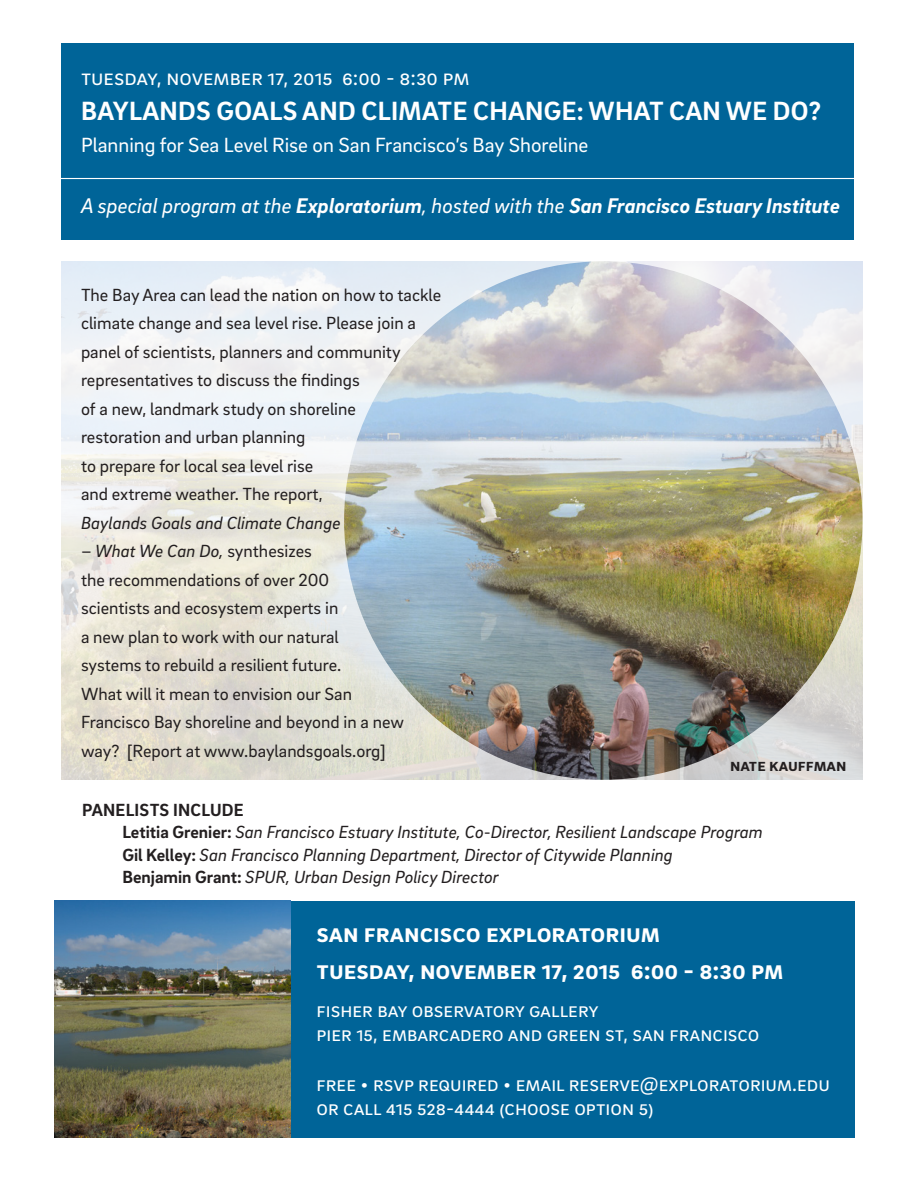
<style>
.page{position:relative;width:918px;height:1188px;background:#fff}
.page>*{position:absolute;margin:0;border:0;box-sizing:border-box;transform-origin:0 0}
.t1{font:700 27px/37.5px "Brix Sans";color:#fff}
.t2{font:22.5px "Brix Sans";color:#fff}
.t3{font:italic 700 21.75px "Brix Sans";color:#fff}
.t4{font:21px/24px "Brix Sans";color:#fff}
.t5{font:18px/28.5px "Brix Sans";color:#231f20}
.t6{font:italic 18px "Brix Sans";color:#231f20}
.t7{font:700 18px "Brix Sans";letter-spacing:.005em;color:#231f20}
.s1{font-weight:400}
.s2{font-style:italic}
.s3{font-weight:700;font-style:normal}
</style>
<div class="page">
<img style="left:62px;top:261px;width:800px;height:519px">
<div style="left:62px;top:43px;width:792px;height:197px;background:#006498"></div>
<div style="left:230px;top:901px;width:624px;height:236px;background:#006498"></div>
<hr style="left:36px;top:178px;width:833px;height:1px;background:#fff">
<img style="left:344px;top:261px;width:518px;height:519px;border-radius:259px">
<img style="left:54px;top:901px;width:237px;height:236px">
<p class="t2" style="left:81px;top:63px;width:390px">tuesday, november 17, 2015 6:00 - 8:30 pm</p>
<p class="t1" style="left:81px;top:91px;width:741px">BAYLANDS GOALS AND CLIMATE CHANGE: WHAT CAN WE DO?</p>
<p class="t4" style="left:81px;top:132px;width:509px">Planning for Sea Level Rise on San Francisco’s Bay Shoreline</p>
<p class="t3" style="left:81px;top:191px;width:760px"><span class="s1">A special program at the</span> Exploratorium<span class="s1">, hosted with the</span> San Francisco Estuary Institute</p>
<p class="t5" style="left:81px;top:279px;width:362px">The Bay Area can lead the nation on how to tackle climate change and sea level rise. Please join a panel of scientists, planners and community representatives to discuss the findings<br>of a new, landmark study on shoreline<br>restoration and urban planning<br>to prepare for local sea level rise<br>and extreme weather. The report,<br><span class="s2">Baylands Goals and Climate Change</span></p>
<p class="t5" style="left:81px;top:536px;width:325px"><span class="s2">– What We Can Do,</span> synthesizes<br>the recommendations of over 200<br>scientists and ecosystem experts in<br>a new plan to work with our natural<br>systems to rebuild a resilient future.<br>What will it mean to envision our San Francisco Bay shoreline and beyond in a new way? [Report at www.baylandsgoals.org]</p>
<p class="t7" style="left:730px;top:753px;width:118px">nate kauffman</p>
<p class="t7" style="left:82px;top:798px;width:163px">PANELISTS INCLUDE</p>
<p class="t6" style="left:122px;top:821px;width:642px"><span class="s3">Letitia Grenier:</span> San Francisco Estuary Institute, Co-Director, Resilient Landscape Program</p>
<p class="t6" style="left:122px;top:843px;width:552px"><span class="s3">Gil Kelley:</span> San Francisco Planning Department, Director of Citywide Planning</p>
<p class="t6" style="left:122px;top:866px;width:378px"><span class="s3">Benjamin Grant:</span> SPUR, Urban Design Policy Director</p>
<p class="t1" style="left:316px;top:913px;width:468px">san francisco exploratorium<br>tuesday, november 17, 2015 6:00 - 8:30 pm</p>
<p class="t4" style="left:316px;top:997px;width:445px">fisher bay observatory gallery<br>pier 15, embarcadero and green st, san francisco</p>
<p class="t4" style="left:316px;top:1071px;width:515px">free • rsvp required • email reserve@exploratorium.edu</p>
<p class="t4" style="left:316px;top:1095px;width:339px">or call 415 528-4444 (choose option 5)</p>
</div>
